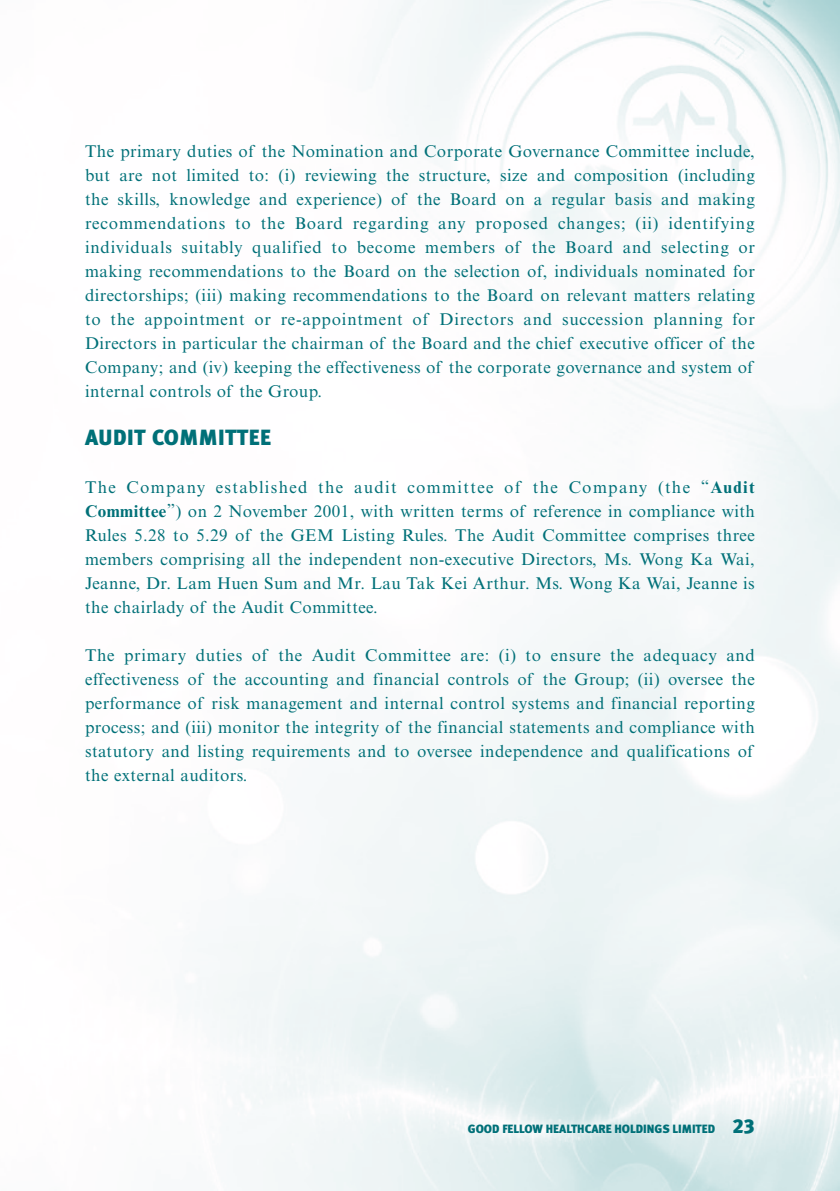
<style>
.page{position:relative;width:840px;height:1191px;background:#fff}
.page>*{position:absolute;margin:0;border:0;box-sizing:border-box;transform-origin:0 0}
.Heading_1{font:22px "Meta Black Lf";letter-spacing:.02em;color:#007078}
.Body_Text{font:17px/24px "Times New Roman MT Std";letter-spacing:.025em;color:#007078;text-align:justify}
.t1{font:12px "Meta Black Lf";letter-spacing:-.005em;color:#007078}
.s1{font-weight:700}
.s2{font-size:20px}
</style>
<div class="page">
<img style="left:199px;top:0;width:640px;height:1191px">
<p class="Body_Text" style="left:85px;top:139px;width:671px">The primary duties of the Nomination and Corporate Governance Committee include, but are not limited to: (i) reviewing the structure, size and composition (including the skills, knowledge and experience) of the Board on a regular basis and making recommendations to the Board regarding any proposed changes; (ii) identifying individuals suitably qualified to become members of the Board and selecting or making recommendations to the Board on the selection of, individuals nominated for directorships; (iii) making recommendations to the Board on relevant matters relating to the appointment or re-appointment of Directors and succession planning for Directors in particular the chairman of the Board and the chief executive officer of the Company; and (iv) keeping the effectiveness of the corporate governance and system of internal controls of the Group.</p>
<p class="Heading_1" style="left:85px;top:424px;width:187px">AUDIT COMMITTEE</p>
<p class="Body_Text" style="left:85px;top:475px;width:670px">The Company established the audit committee of the Company (the “<span class="s1">Audit Committee</span>”) on 2 November 2001, with written terms of reference in compliance with Rules 5.28 to 5.29 of the GEM Listing Rules. The Audit Committee comprises three members comprising all the independent non-executive Directors, Ms. Wong Ka Wai, Jeanne, Dr. Lam Huen Sum and Mr. Lau Tak Kei Arthur. Ms. Wong Ka Wai, Jeanne is the chairlady of the Audit Committee.</p>
<p class="Body_Text" style="left:85px;top:643px;width:671px">The primary duties of the Audit Committee are: (i) to ensure the adequacy and effectiveness of the accounting and financial controls of the Group; (ii) oversee the performance of risk management and internal control systems and financial reporting process; and (iii) monitor the integrity of the financial statements and compliance with statutory and listing requirements and to oversee independence and qualifications of the external auditors.</p>
<p class="t1" style="left:467px;top:1121px;width:288px">GOOD FELLOW HEALTHCARE HOLDINGS LIMITED <span class="s2">23</span></p>
</div>
